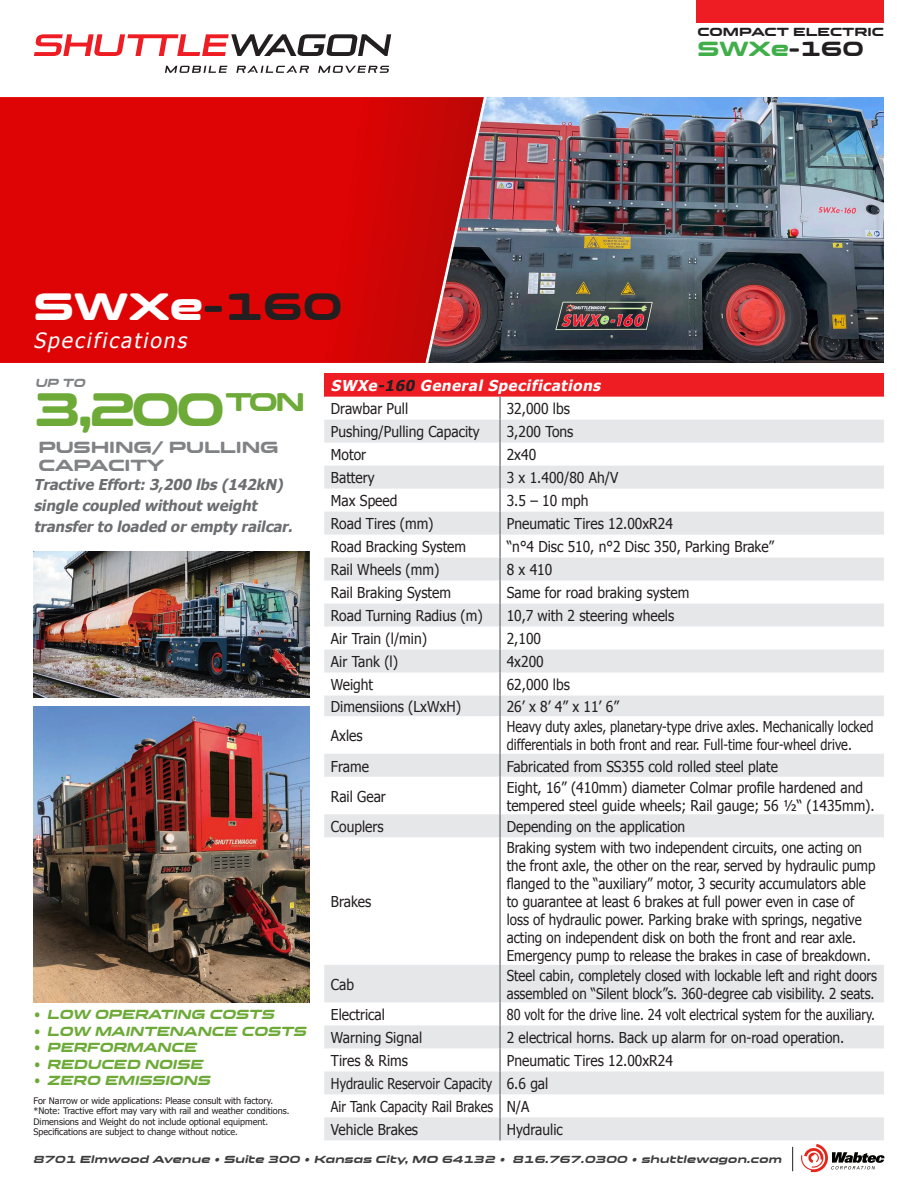
<style>
.page{position:relative;width:918px;height:1188px;background:#fff}
.page>*{position:absolute;margin:0;border:0;box-sizing:border-box;transform-origin:0 0}
.t1{font:700 48px "Clonoid W03";color:#6daa38}
.t2{font:700 39px "Clonoid W03";color:#fff}
.t3{font:italic 21px "Tahoma";color:#fff}
.t4{font:700 21px "Clonoid W03";color:#40ae49}
.t5{font:700 16.5px/18px "Clonoid W03";letter-spacing:-.01em;color:#808285}
.t6{font:15px/18px "Tahoma";color:#231f20;scale:.92 1}
.t7{font:15px/18px "Tahoma";color:#231f20;scale:.89 1}
.t8{font:15px/18px "Tahoma";color:#231f20;scale:.85 1}
.t9{font:15px/18px "Tahoma";color:#231f20;scale:.88 1}
.t10{font:italic 700 15px/21px "Tahoma";color:#6c6d70}
.t11{font:15px "Tahoma";color:#231f20;scale:.84 1}
.t12{font:italic 700 15px "Tahoma";color:#fff}
.t13{font:15px "Tahoma";color:#231f20;scale:.86 1}
.t14{font:italic 700 13.5px "Clonoid W03";color:#6daa38;scale:.92 1}
.t15{font:700 12px "Clonoid W03";color:#231f20}
.t16{font:italic 700 12px "Clonoid W03";color:#808285;scale:.9 1}
.t17{font:italic 700 10.5px "Clonoid W03";color:#3e3e3f}
.t18{font:9px/10.5px "Tahoma";color:#231f20}
.s1{color:#231f20}
.s2{font-style:normal}
</style>
<div class="page">
<img style="left:487px;top:97px;width:397px;height:266px">
<img style="left:34px;top:552px;width:275px;height:146px">
<img style="left:34px;top:706px;width:275px;height:296px">
<svg style="left:0;top:97px;width:484px;height:266px;background:#d50809"></svg>
<svg style="left:165px;top:66px;width:62px;height:7px"></svg>
<svg style="left:236px;top:66px;width:73px;height:7px"></svg>
<svg style="left:318px;top:66px;width:71px;height:7px"></svg>
<svg style="left:34px;top:34px;width:357px;height:22px"></svg>
<svg style="left:801px;top:1144px;width:84px;height:29px"></svg>
<svg style="left:792px;top:1147px;width:1px;height:24px"></svg>
<div style="left:696px;top:0;width:188px;height:22px;background:#ee1d23"></div>
<div style="left:324px;top:373px;width:560px;height:24px;background:#ee1d23"></div>
<svg style="left:324px;top:420px;width:560px;height:69px"></svg>
<svg style="left:324px;top:512px;width:560px;height:628px"></svg>
<hr style="left:499px;top:420px;width:2px;height:23px;background:#808285">
<hr style="left:499px;top:443px;width:2px;height:23px;background:#808285">
<hr style="left:499px;top:466px;width:2px;height:23px;background:#808285">
<hr style="left:499px;top:489px;width:2px;height:23px;background:#808285">
<hr style="left:499px;top:512px;width:2px;height:23px;background:#808285">
<hr style="left:499px;top:535px;width:2px;height:23px;background:#808285">
<hr style="left:499px;top:558px;width:2px;height:23px;background:#808285">
<hr style="left:499px;top:581px;width:2px;height:23px;background:#808285">
<hr style="left:499px;top:604px;width:2px;height:23px;background:#808285">
<hr style="left:499px;top:627px;width:2px;height:23px;background:#808285">
<hr style="left:499px;top:650px;width:2px;height:23px;background:#808285">
<hr style="left:499px;top:673px;width:2px;height:23px;background:#808285">
<hr style="left:499px;top:696px;width:2px;height:20px;background:#808285">
<hr style="left:499px;top:716px;width:2px;height:38px;background:#808285">
<hr style="left:499px;top:754px;width:2px;height:23px;background:#808285">
<hr style="left:499px;top:777px;width:2px;height:37px;background:#808285">
<hr style="left:499px;top:814px;width:2px;height:23px;background:#808285">
<hr style="left:499px;top:837px;width:2px;height:128px;background:#808285">
<hr style="left:499px;top:965px;width:2px;height:37px;background:#808285">
<hr style="left:499px;top:1002px;width:2px;height:23px;background:#808285">
<hr style="left:499px;top:1025px;width:2px;height:23px;background:#808285">
<hr style="left:499px;top:1048px;width:2px;height:23px;background:#808285">
<hr style="left:499px;top:1071px;width:2px;height:23px;background:#808285">
<hr style="left:499px;top:1094px;width:2px;height:23px;background:#808285">
<hr style="left:499px;top:1117px;width:2px;height:23px;background:#808285">
<hr style="left:499px;top:397px;width:2px;height:23px;background:#808285">
<p class="t15" style="left:697px;top:24px;width:188px">COMPACT ELECTRIC</p>
<p class="t2" style="left:33px;top:282px;width:311px">SWXe<span class="s1">-160</span></p>
<p class="t3" style="left:33px;top:326px;width:159px">Specifications</p>
<p class="t4" style="left:697px;top:36px;width:168px">SWXe<span class="s1">-160</span></p>
<p class="t16" style="left:35px;top:375px;width:60px">UP TO</p>
<p class="t1" style="left:33px;top:380px;width:273px">3,200<sup>TON</sup></p>
<p class="t5" style="left:38px;top:437px;width:242px">PUSHING/ PULLING<br>CAPACITY</p>
<p class="t10" style="left:34px;top:473px;width:264px">Tractive Effort:3, 200 lbs (142kN) single coupled withoutweight transferto loaded orempty railcar.</p>
<p class="t14" style="left:33px;top:1006px;width:266px"><span class="s2">•</span> LOW OPERATING COSTS</p>
<p class="t14" style="left:33px;top:1023px;width:301px"><span class="s2">•</span> LOW MAINTENANCE COSTS</p>
<p class="t14" style="left:33px;top:1039px;width:182px"><span class="s2">•</span> PERFORMANCE</p>
<p class="t14" style="left:33px;top:1056px;width:189px"><span class="s2">•</span> REDUCED NOISE</p>
<p class="t14" style="left:33px;top:1072px;width:197px"><span class="s2">•</span> ZERO EMISSIONS</p>
<p class="t18" style="left:34px;top:1095px;width:257px">For Narrow or wide applications: Please consult with factory. *Note: Tractive effort may vary with rail and weather conditions.<br>Dimensions and Weight do not include optional equipment.<br>Specifications are subject to change without notice.</p>
<p class="t12" style="left:331px;top:375px;width:275px">SWXe<span class="s1">-160</span> General Specifications</p>
<p class="t6" style="left:331px;top:399px;width:86px">Drawbar Pull</p>
<p class="t6" style="left:507px;top:399px;width:70px">32,000 lbs</p>
<p class="t6" style="left:331px;top:422px;width:163px">Pushing/Pulling Capacity</p>
<p class="t6" style="left:507px;top:422px;width:74px">3,200 Tons</p>
<p class="t6" style="left:331px;top:445px;width:40px">Motor</p>
<p class="t6" style="left:507px;top:445px;width:33px">2x40</p>
<p class="t6" style="left:331px;top:468px;width:49px">Battery</p>
<p class="t6" style="left:507px;top:468px;width:123px">3 x 1.400/80 Ah/V</p>
<p class="t6" style="left:331px;top:491px;width:74px">Max Speed</p>
<p class="t6" style="left:507px;top:491px;width:90px">3.5 – 10 mph</p>
<p class="t6" style="left:331px;top:514px;width:113px">Road Tires (mm)</p>
<p class="t6" style="left:507px;top:514px;width:182px">Pneumatic Tires 12.00xR24</p>
<p class="t6" style="left:331px;top:537px;width:148px">Road Bracking System</p>
<p class="t6" style="left:507px;top:537px;width:292px">“n°4 Disc 510, n°2 Disc 350, Parking Brake”</p>
<p class="t6" style="left:331px;top:560px;width:119px">Rail Wheels (mm)</p>
<p class="t6" style="left:507px;top:560px;width:51px">8 x 410</p>
<p class="t6" style="left:331px;top:583px;width:132px">Rail Braking System</p>
<p class="t6" style="left:507px;top:583px;width:200px">Same for road braking system</p>
<p class="t6" style="left:331px;top:606px;width:166px">Road Turning Radius (m)</p>
<p class="t6" style="left:507px;top:606px;width:184px">10,7 with 2 steering wheels</p>
<p class="t6" style="left:331px;top:629px;width:106px">Air Train (l/min)</p>
<p class="t6" style="left:507px;top:629px;width:39px">2,100</p>
<p class="t6" style="left:331px;top:652px;width:74px">Air Tank (l)</p>
<p class="t6" style="left:507px;top:652px;width:42px">4x200</p>
<p class="t6" style="left:331px;top:675px;width:47px">Weight</p>
<p class="t6" style="left:507px;top:675px;width:70px">62,000 lbs</p>
<p class="t6" style="left:331px;top:697px;width:143px">Dimensiions (LxWxH)</p>
<p class="t6" style="left:507px;top:697px;width:123px">26’ x 8’ 4” x 11’ 6”</p>
<p class="t6" style="left:331px;top:726px;width:36px">Axles</p>
<p class="t8" style="left:507px;top:717px;width:433px">Heavy duty axles, planetary-type drive axles. Mechanically locked differentials in both front and rear. Full-time four-wheel drive.</p>
<p class="t6" style="left:331px;top:756px;width:43px">Frame</p>
<p class="t6" style="left:507px;top:756px;width:296px">Fabricated from SS355 cold rolled steel plate</p>
<p class="t6" style="left:331px;top:787px;width:61px">Rail Gear</p>
<p class="t6" style="left:507px;top:778px;width:401px">Eight, 16” (410mm) diameter Colmar profile hardened and tempered steel guide wheels; Rail gauge; 56 ½“ (1435mm).</p>
<p class="t6" style="left:331px;top:817px;width:59px">Couplers</p>
<p class="t6" style="left:507px;top:817px;width:195px">Depending on the application</p>
<p class="t6" style="left:331px;top:892px;width:45px">Brakes</p>
<p class="t7" style="left:507px;top:838px;width:416px">Braking system with two independent circuits, one acting on the front axle, the other on the rear, served by hydraulic pump flanged to the “auxiliary” motor, 3 security accumulators able to guarantee at least 6 brakes at full power even in case of loss of hydraulic power. Parking brake with springs, negative acting on independent disk on both the front and rear axle.<br>Emergency pump to release the brakes in case of breakdown.</p>
<p class="t6" style="left:331px;top:975px;width:27px">Cab</p>
<p class="t9" style="left:507px;top:966px;width:422px">Steel cabin, completely closed with lockable left and right doors assembled on “Silent block”s. 360-degree cab visibility. 2 seats.</p>
<p class="t6" style="left:331px;top:1005px;width:60px">Electrical</p>
<p class="t11" style="left:507px;top:1005px;width:440px">80 volt for the drive line. 24 volt electrical system for the auxiliary.</p>
<p class="t6" style="left:331px;top:1028px;width:101px">Warning Signal</p>
<p class="t6" style="left:507px;top:1028px;width:369px">2 electrical horns. Back up alarm for on-road operation.</p>
<p class="t6" style="left:331px;top:1051px;width:85px">Tires &amp; Rims</p>
<p class="t6" style="left:507px;top:1051px;width:182px">Pneumatic Tires 12.00xR24</p>
<p class="t13" style="left:331px;top:1074px;width:189px">Hydraulic Reservoir Capacity</p>
<p class="t6" style="left:507px;top:1074px;width:47px">6.6 gal</p>
<p class="t8" style="left:331px;top:1097px;width:192px">Air Tank Capacity Rail Brakes</p>
<p class="t6" style="left:507px;top:1097px;width:26px">N/A</p>
<p class="t6" style="left:331px;top:1120px;width:96px">Vehicle Brakes</p>
<p class="t6" style="left:507px;top:1120px;width:62px">Hydraulic</p>
<p class="t17" style="left:33px;top:1153px;width:752px">8701 Elmwood Avenue • Suite 300 • Kansas City, MO 64132 • 816.767.0300 • shuttlewagon.com</p>
</div>
